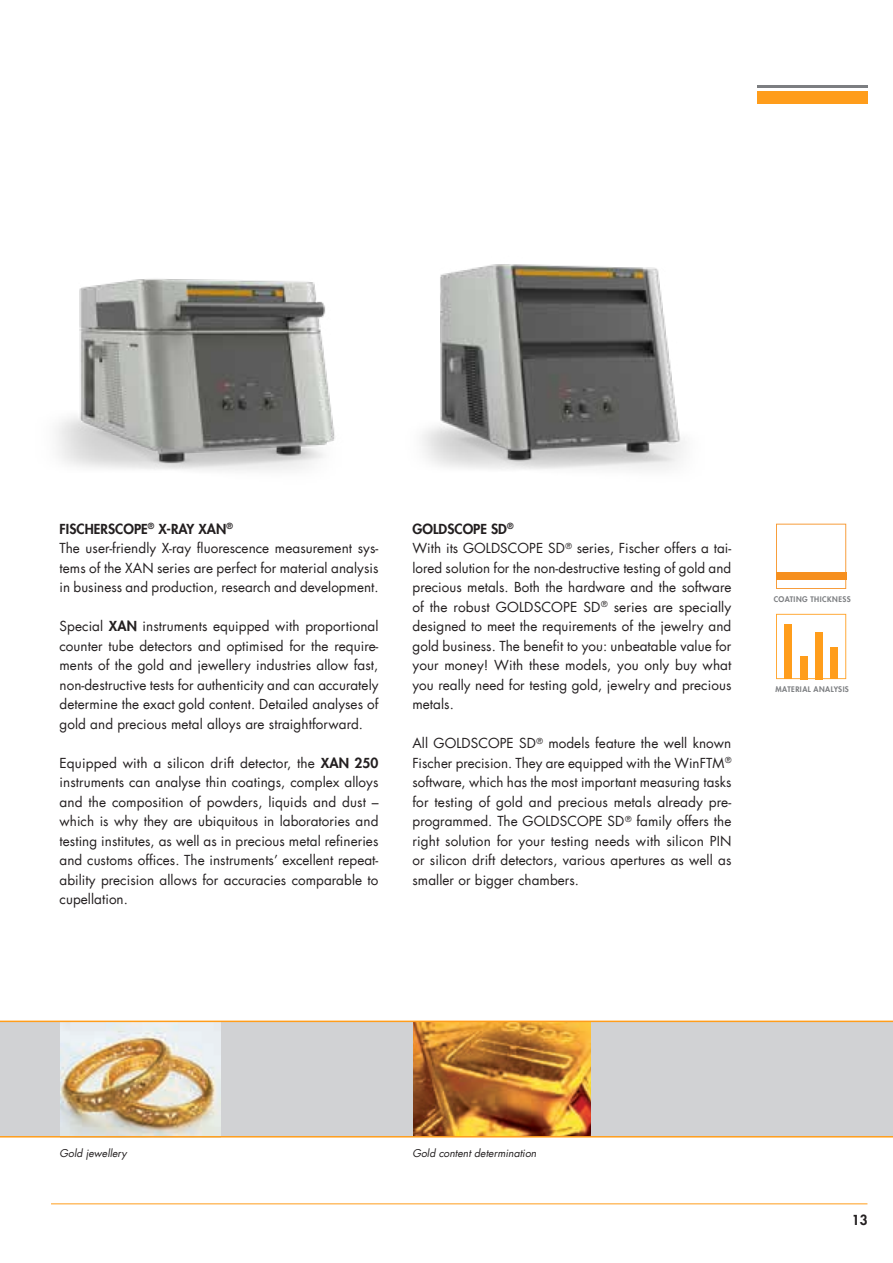
<style>
.page{position:relative;width:893px;height:1263px;background:#fff}
.page>*{position:absolute;margin:0;border:0;box-sizing:border-box;transform-origin:0 0}
.t1{font:13.5px/19.5px "Futura Com";letter-spacing:.005em;color:#231f20;text-align:justify}
.t2{font:800 13.5px "Futura Com";color:#231f20}
.t3{font:italic 10.5px "Futura Com";color:#231f20}
.t4{font:800 7.5px "Futura Com";letter-spacing:.06em;color:#7c7e81}
.s1{font-weight:800}
</style>
<div class="page">
<hr style="left:51px;top:1203px;width:816px;height:1px;background:#ff9d1b">
<div style="left:757px;top:91px;width:110px;height:13px;background:#ff9d1b"></div>
<hr style="left:757px;top:85px;width:110px;height:2px;background:#7c7e81">
<div style="left:0;top:1021px;width:893px;height:116px;background:#d1d2d4"></div>
<svg style="left:776px;top:524px;width:70px;height:65px"></svg>
<div style="left:776px;top:573px;width:70px;height:7px;background:#f68f1e"></div>
<svg style="left:776px;top:614px;width:70px;height:65px"></svg>
<div style="left:784px;top:625px;width:8px;height:54px;background:#ff9d1b"></div>
<div style="left:800px;top:656px;width:7px;height:23px;background:#ff9d1b"></div>
<div style="left:815px;top:632px;width:7px;height:47px;background:#ff9d1b"></div>
<div style="left:830px;top:647px;width:8px;height:32px;background:#ff9d1b"></div>
<img style="left:413px;top:1022px;width:177px;height:114px">
<img style="left:60px;top:1022px;width:161px;height:114px">
<img style="left:56px;top:279px;width:279px;height:192px">
<img style="left:422px;top:264px;width:263px;height:206px">
<hr style="left:0;top:1136px;width:893px;height:1px;background:#ff9d1b">
<hr style="left:0;top:1020px;width:893px;height:2px;background:#ff9d1b">
<p class="t1" style="left:60px;top:519px;width:321px;text-align:left"><span class="s1">FISCHERSCOPE</span><sup>®</sup> <span class="s1">X-RAY XAN</span><sup>®<br></sup>The user-friendly X-ray fluorescence measurement sys&shy;tems of the XAN series are perfect for material analysis in business and production, research and development.</p>
<p class="t1" style="left:60px;top:616px;width:321px">Special <span class="s1">XAN</span> instruments equipped with proportional counter tube detectors and optimised for the require&shy;ments of the gold and jewellery industries allow fast, non-destructive tests for authenticity and can accurately determine the exact gold content. Detailed analyses of gold and precious metal alloys are straightforward.</p>
<p class="t1" style="left:60px;top:753px;width:321px">Equipped with a silicon drift detector, the <span class="s1">XAN 250 </span>instruments can analyse thin coatings, complex alloys and the composition of powders, liquids and dust – which is why they are ubiquitous in laboratories and testing institutes, as well as in precious metal refineries and customs offices. The instruments’ excellent repeat&shy;ability precision allows for accuracies comparable to cupellation.</p>
<p class="t1" style="left:412px;top:519px;width:320px;text-align:left"><span class="s1">GOLDSCOPE SD</span><sup>®<br></sup>With its GOLDSCOPE SD<sup>®</sup> series, Fischer offers a tai&shy;lored solution for the non-destructive testing of gold and precious metals. Both the hardware and the software of the robust GOLDSCOPE SD<sup>®</sup> series are specially designed to meet the requirements of the jewelry and gold business. The benefit to you: unbeatable value for your money! With these models, you only buy what you really need for testing gold, jewelry and precious metals.</p>
<p class="t1" style="left:412px;top:733px;width:320px">All GOLDSCOPE SD<sup>®</sup> models feature the well known Fischer precision. They are equipped with the WinFTM<sup>® </sup>software, which has the most important measuring tasks for testing of gold and precious metals already pre&shy;programmed. The GOLDSCOPE SD<sup>®</sup> family offers the right solution for your testing needs with silicon PIN or silicon drift detectors, various apertures as well as smaller or bigger chambers.</p>
<p class="t4" style="left:774px;top:594px;width:78px">COATING THICKNESS</p>
<p class="t4" style="left:775px;top:684px;width:75px">MATERIAL ANALYSIS</p>
<p class="t3" style="left:60px;top:1146px;width:69px">Gold jewellery</p>
<p class="t3" style="left:412px;top:1146px;width:125px">Gold content determination</p>
<p class="t2" style="left:852px;top:1209px;width:17px">13</p>
</div>
